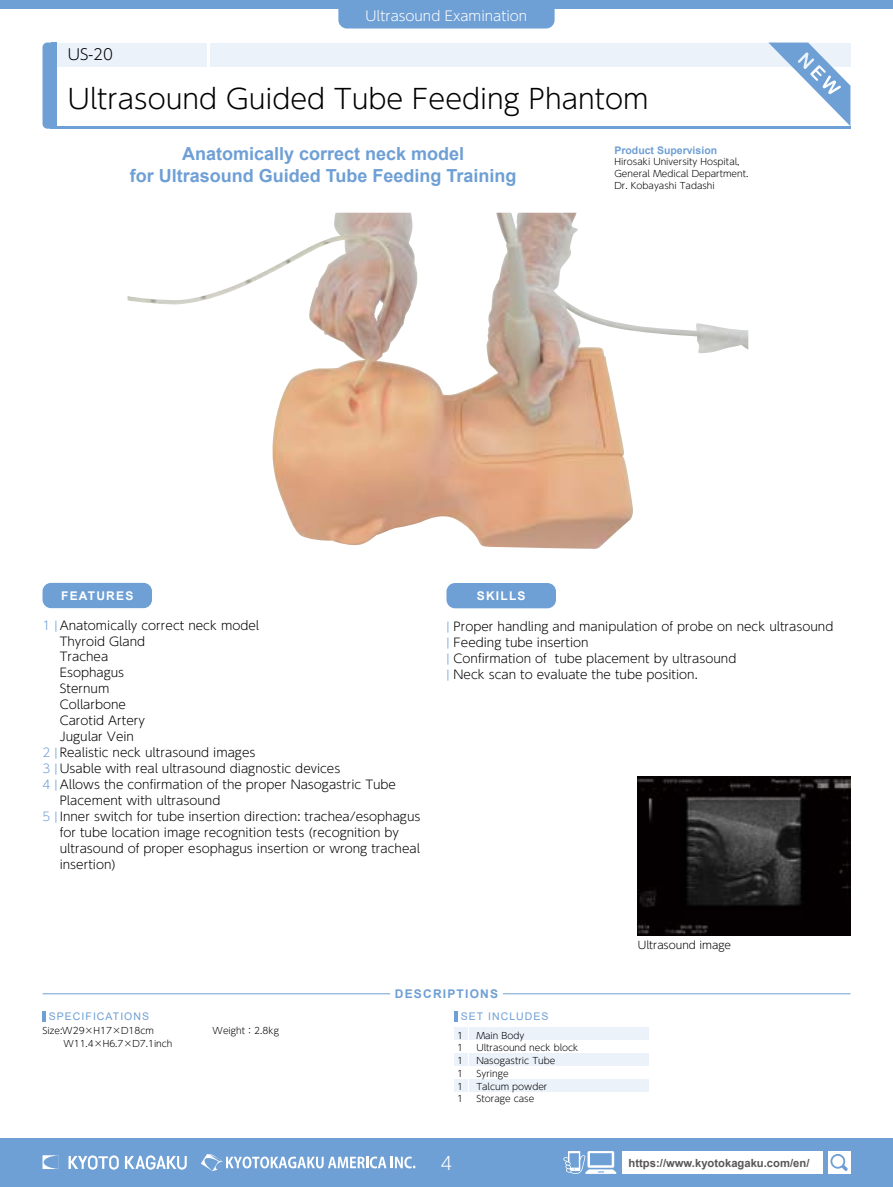
<style>
.page{position:relative;width:893px;height:1187px;background:#fff}
.page>*{position:absolute;margin:0;border:0;box-sizing:border-box;transform-origin:0 0}
.t1{font:300 27px "UD Shin Go Pr 6 N";color:#000}
.t2{font:700 18px/22.4px "Arial";color:#6e9fd5;text-align:center}
.t3{font:300 18px "UD Shin Go Pr 6 N";color:#fff}
.t4{font:300 15px "UD Shin Go Pr 6 N";color:#000}
.t5{font:300 13.5px "UD Shin Go Pr 6 N";color:#fff}
.t6{font:300 12px/15.9px "UD Shin Go Pr 6 N";color:#000}
.t7{font:700 12px "Arial";letter-spacing:.1em;color:#fff}
.t8{font:700 12px "Arial";letter-spacing:.1em;color:#6e9fd5}
.t9{font:700 11.25px "Arial";color:#595757}
.t10{font:10.5px "Arial";letter-spacing:.1em;color:#6e9fd5}
.t11{font:700 10.5px "Arial";color:#6e9fd5}
.t12{font:300 10.5px "UD Shin Go Pr 6 N";color:#000}
.t13{font:300 9px/12.8px "UD Shin Go Pr 6 N";color:#000}
.s1{color:#6e9fd5}
</style>
<div class="page">
<div style="left:0;top:0;width:893px;height:9px;background:#6e9fd5"></div>
<hr style="left:50px;top:126px;width:800px;height:3px;background:#6e9fd5">
<div style="left:50px;top:43px;width:800px;height:23px;background:#ecf2fa"></div>
<hr style="left:207px;top:43px;width:3px;height:33px;background:#fff">
<div style="left:43px;top:43px;width:14px;height:86px;background:#6e9fd5;border-radius:5px"></div>
<div style="left:51px;top:43px;width:6px;height:86px;background:#6e9fd5"></div>
<div style="left:338px;top:9px;width:217px;height:19px;background:#6e9fd5"></div>
<svg style="left:768px;top:43px;width:82px;height:83px"></svg>
<div style="left:0;top:1137px;width:893px;height:49px;background:#6e9fd5"></div>
<div style="left:622px;top:1150px;width:201px;height:23px;background:#fff"></div>
<div style="left:828px;top:1150px;width:22px;height:23px;background:#fff"></div>
<svg style="left:43px;top:1155px;width:16px;height:13px"></svg>
<svg style="left:69px;top:1155px;width:50px;height:14px"></svg>
<svg style="left:125px;top:1155px;width:62px;height:14px"></svg>
<svg style="left:201px;top:1154px;width:214px;height:16px"></svg>
<svg style="left:830px;top:1154px;width:18px;height:16px"></svg>
<svg style="left:563px;top:1151px;width:53px;height:22px"></svg>
<div style="left:43px;top:583px;width:109px;height:25px;background:#6e9fd5;border-radius:9px"></div>
<div style="left:446px;top:583px;width:110px;height:25px;background:#6e9fd5;border-radius:9px"></div>
<div style="left:469px;top:1027px;width:179px;height:13px;background:#ecf2fa"></div>
<div style="left:454px;top:1027px;width:14px;height:13px;background:#ecf2fa"></div>
<div style="left:469px;top:1053px;width:179px;height:13px;background:#ecf2fa"></div>
<div style="left:469px;top:1079px;width:179px;height:13px;background:#ecf2fa"></div>
<div style="left:454px;top:1053px;width:14px;height:13px;background:#ecf2fa"></div>
<div style="left:454px;top:1079px;width:14px;height:13px;background:#ecf2fa"></div>
<svg style="left:454px;top:1011px;width:3px;height:10px"></svg>
<svg style="left:43px;top:1011px;width:3px;height:10px"></svg>
<hr style="left:43px;top:993px;width:347px;height:1px;background:#6e9fd5">
<hr style="left:503px;top:993px;width:347px;height:1px;background:#6e9fd5">
<img style="left:128px;top:213px;width:505px;height:336px">
<img style="left:638px;top:776px;width:212px;height:159px">
<p class="t4" style="left:68px;top:42px;width:47px">US-20</p>
<p class="t5" style="left:366px;top:5px;width:163px">Ultrasound Examination</p>
<h1 class="t1" style="left:68px;top:77px;width:582px">Ultrasound Guided Tube Feeding Phantom</h1>
<h2 class="t2" style="left:130px;top:143px;width:388px">Anatomically correct neck model<br>for Ultrasound Guided Tube Feeding Training</h2>
<p class="t11" style="left:614px;top:142px;width:104px">Product Supervision</p>
<p class="t13" style="left:614px;top:156px;width:136px;line-height:11.7px">Hirosaki University Hospital,<br>General Medical Department.<br>Dr. Kobayashi Tadashi</p>
<p class="t7" style="left:61px;top:587px;width:74px">FEATURES</p>
<p class="t7" style="left:477px;top:587px;width:50px">SKILLS</p>
<p class="t6" style="left:43px;top:616px;width:218px"><span class="s1">1 |</span> Anatomically correct neck model</p>
<p class="t6" style="left:60px;top:632px;width:87px">Thyroid Gland</p>
<p class="t6" style="left:60px;top:648px;width:50px">Trachea</p>
<p class="t6" style="left:60px;top:664px;width:66px">Esophagus</p>
<p class="t6" style="left:60px;top:680px;width:51px">Sternum</p>
<p class="t6" style="left:60px;top:696px;width:68px">Collarbone</p>
<p class="t6" style="left:60px;top:712px;width:87px">Carotid Artery</p>
<p class="t6" style="left:60px;top:728px;width:76px">Jugular Vein</p>
<p class="t6" style="left:43px;top:744px;width:214px"><span class="s1">2 |</span> Realistic neck ultrasound images</p>
<p class="t6" style="left:43px;top:760px;width:299px"><span class="s1">3 |</span> Usable with real ultrasound diagnostic devices</p>
<p class="t6" style="left:43px;top:776px;width:355px"><span class="s1">4 |</span> Allows the confirmation of the proper Nasogastric Tube</p>
<p class="t6" style="left:60px;top:792px;width:162px">Placement with ultrasound</p>
<p class="t6" style="left:43px;top:808px;width:379px"><span class="s1">5 |</span> Inner switch for tube insertion direction: trachea/esophagus</p>
<p class="t6" style="left:60px;top:824px;width:341px">for tube location image recognition tests (recognition by</p>
<p class="t6" style="left:60px;top:840px;width:362px">ultrasound of proper esophagus insertion or wrong tracheal</p>
<p class="t6" style="left:60px;top:855px;width:58px">insertion)</p>
<p class="t6" style="left:446px;top:617px;width:388px"><span class="s1">|</span> Proper handling and manipulation of probe on neck ultrasound <span class="s1">|</span> Feeding tube insertion<br><span class="s1">|</span> Confirmation of tube placement by ultrasound<br><span class="s1">|</span> Neck scan to evaluate the tube position.</p>
<p class="t12" style="left:638px;top:936px;width:95px">Ultrasound image</p>
<p class="t10" style="left:49px;top:1009px;width:102px">SPECIFICATIONS</p>
<p class="t13" style="left:63px;top:1024px;width:111px;text-indent:-21px">Size:W29×H17×D18cm<br>W11.4×H6.7×D7.1inch</p>
<p class="t13" style="left:213px;top:1024px;width:68px">Weight：2.8kg</p>
<p class="t8" style="left:395px;top:985px;width:105px">DESCRIPTIONS</p>
<p class="t10" style="left:461px;top:1009px;width:89px">SET INCLUDES</p>
<p class="t13" style="left:457px;top:1028px;width:7px;text-align:justify">1<br>1<br>1<br>1<br>1<br>1</p>
<p class="t13" style="left:476px;top:1028px;width:104px">Main Body<br>Ultrasound neck block<br>Nasogastric Tube<br>Syringe<br>Talcum powder<br>Storage case</p>
<h2 class="t3" style="left:441px;top:1148px;width:13px">4</h2>
<p class="t9" style="left:629px;top:1154px;width:182px">https://www.kyotokagaku.com/en/</p>
</div>
